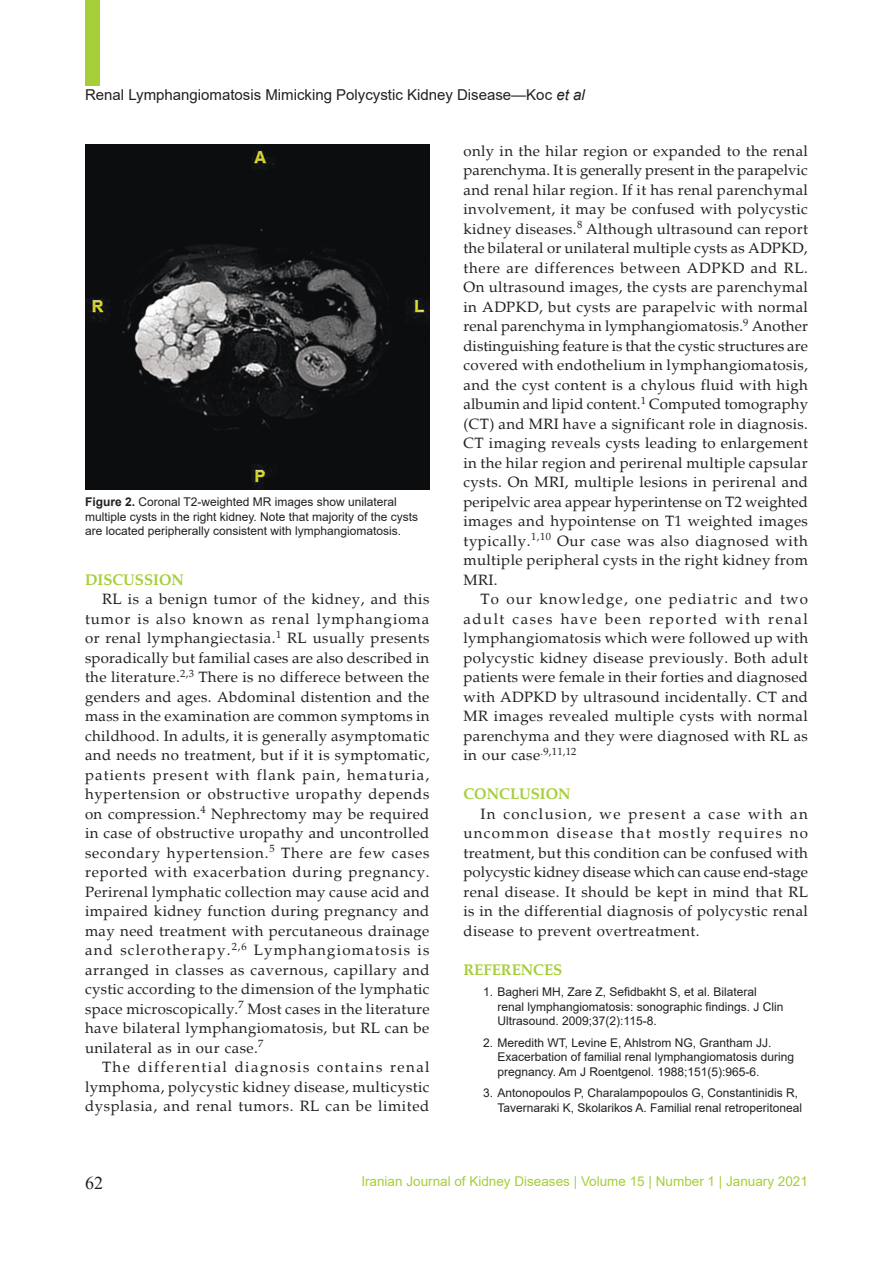
<style>
.page{position:relative;width:893px;height:1263px;background:#fff}
.page>*{position:absolute;margin:0;border:0;box-sizing:border-box;transform-origin:0 0}
.t1{font:18px "Times New Roman";color:#231f20}
.t2{font:700 15.75px "Palatino";color:#a6ce39;scale:.95 1}
.t3{font:15px/19.5px "Palatino";letter-spacing:.025em;color:#231f20;text-align:justify}
.t4{font:15px "Arial";color:#231f20}
.t5{font:13.5px "Arial";color:#a6ce39}
.t6{font:12px/14.4px "Arial";color:#231f20}
.s1{font-style:italic}
.s2{font-weight:700}
</style>
<div class="page">
<div style="left:85px;top:0;width:15px;height:85px;background:#a6ce39"></div>
<img style="left:85px;top:145px;width:344px;height:344px">
<p class="t4" style="left:85px;top:85px;width:501px">Renal Lymphangiomatosis Mimicking Polycystic Kidney Disease—Koc <span class="s1">et al</span></p>
<p class="t6" style="left:85px;top:495px;width:335px"><span class="s2">Figure 2.</span> Coronal T2-weighted MR images show unilateral multiple cysts in the right kidney. Note that majority of the cysts are located peripherally consistent with lymphangiomatosis.</p>
<p class="t2" style="left:85px;top:570px;width:106px">DISCUSSION</p>
<p class="t3" style="left:85px;top:590px;width:346px;text-indent:17px">RL is a benign tumor of the kidney, and this tumor is also known as renal lymphangioma or renal lymphangiectasia.<sup>1</sup> RL usually presents sporadically but familial cases are also described in the literature.<sup>2,3</sup> There is no differece between the genders and ages. Abdominal distention and the mass in the examination are common symptoms in childhood. In adults, it is generally asymptomatic and needs no treatment, but if it is symptomatic, patients present with flank pain, hematuria, hypertension or obstructive uropathy depends on compression.<sup>4</sup> Nephrectomy may be required in case of obstructive uropathy and uncontrolled secondary hypertension.<sup>5</sup> There are few cases reported with exacerbation during pregnancy.<br>Perirenal lymphatic collection may cause acid and impaired kidney function during pregnancy and may need treatment with percutaneous drainage and sclerotherapy.<sup>2,6</sup> Lymphangiomatosis is arranged in classes as cavernous, capillary and cystic according to the dimension of the lymphatic space microscopically.<sup>7</sup> Most cases in the literature have bilateral lymphangiomatosis, but RL can be unilateral as in our case.<sup>7</sup></p>
<p class="t3" style="left:85px;top:1058px;width:346px;text-indent:17px">The differential diagnosis contains renal lymphoma, polycystic kidney disease, multicystic dysplasia, and renal tumors. RL can be limited</p>
<p class="t3" style="left:463px;top:141px;width:346px">only in the hilar region or expanded to the renal parenchyma. It is generally present in the parapelvic and renal hilar region. If it has renal parenchymal involvement, it may be confused with polycystic kidney diseases.<sup>8</sup> Although ultrasound can report the bilateral or unilateral multiple cysts as ADPKD, there are differences between ADPKD and RL.<br>On ultrasound images, the cysts are parenchymal in ADPKD, but cysts are parapelvic with normal renal parenchyma in lymphangiomatosis.<sup>9</sup> Another distinguishing feature is that the cystic structures are covered with endothelium in lymphangiomatosis, and the cyst content is a chylous fluid with high albumin and lipid content.<sup>1</sup> Computed tomography (CT) and MRI have a significant role in diagnosis.<br>CT imaging reveals cysts leading to enlargement in the hilar region and perirenal multiple capsular cysts. On MRI, multiple lesions in perirenal and peripelvic area appear hyperintense on T2 weighted images and hypointense on T1 weighted images typically.<sup>1,10</sup> Our case was also diagnosed with multiple peripheral cysts in the right kidney from MRI.</p>
<p class="t3" style="left:463px;top:590px;width:346px;text-indent:17px">To our knowledge, one pediatric and two adult cases have been reported with renal lymphangiomatosis which were followed up with polycystic kidney disease previously. Both adult patients were female in their forties and diagnosed with ADPKD by ultrasound incidentally. CT and MR images revealed multiple cysts with normal parenchyma and they were diagnosed with RL as in our case<sup>.9,11,12</sup></p>
<p class="t2" style="left:463px;top:785px;width:114px">CONCLUSION</p>
<p class="t3" style="left:463px;top:804px;width:346px;text-indent:17px">In conclusion, we present a case with an uncommon disease that mostly requires no treatment, but this condition can be confused with polycystic kidney disease which can cause end-stage renal disease. It should be kept in mind that RL is in the differential diagnosis of polycystic renal disease to prevent overtreatment.</p>
<p class="t2" style="left:463px;top:960px;width:106px">REFERENCES</p>
<p class="t6" style="left:497px;top:985px;width:288px;text-indent:-14px">1. Bagheri MH, Zare Z, Sefidbakht S, et al. Bilateral renal lymphangiomatosis: sonographic findings. J Clin<br>Ultrasound. 2009;37(2):115-8.</p>
<p class="t6" style="left:497px;top:1035px;width:298px;text-indent:-14px">2. Meredith WT, Levine E, Ahlstrom NG, Grantham JJ.<br>Exacerbation of familial renal lymphangiomatosis during pregnancy. Am J Roentgenol. 1988;151(5):965-6.</p>
<p class="t6" style="left:497px;top:1085px;width:306px;text-indent:-14px">3. Antonopoulos P, Charalampopoulos G, Constantinidis R,<br>Tavernaraki K, Skolarikos A. Familial renal retroperitoneal</p>
<p class="t1" style="left:85px;top:1170px;width:19px">62</p>
<p class="t5" style="left:361px;top:1172px;width:448px">Iranian Journal of Kidney Diseases | Volume 15 | Number 1 | January 2021</p>
</div>
